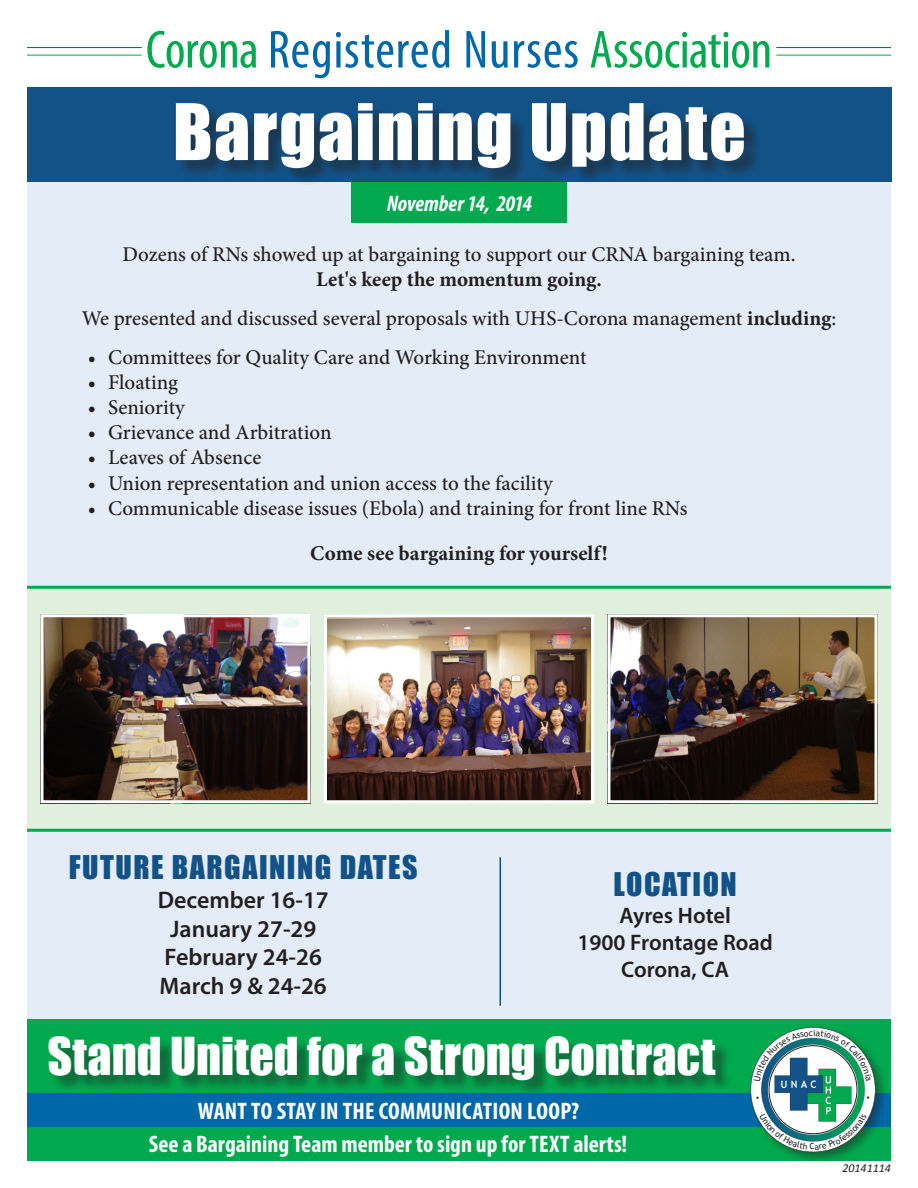
<style>
.page{position:relative;width:918px;height:1188px;background:#fff}
.page>*{position:absolute;margin:0;border:0;box-sizing:border-box;transform-origin:0 0}
.t1{font:72px "Impact";letter-spacing:.02em;color:#fff}
.t2{font:condensed 54px "Myriad Pro";color:#00a94e}
.t3{font:48px "Impact";letter-spacing:.005em;color:#fff}
.t4{font:30px "Impact";letter-spacing:.05em;color:#135286}
.t5{font:700 condensed 24px "Myriad Pro";color:#fff}
.t6{font:600 24px "Myriad Pro";color:#231f20}
.t7{font:600 22.5px "Myriad Pro";color:#231f20}
.t8{font:italic 700 condensed 22.5px "Myriad Pro";letter-spacing:-.005em;color:#fff}
.t9{font:500 21px "Minion Pro";color:#231f20}
.t10{font:700 21px "Minion Pro";color:#231f20}
.t11{font:italic 12px "Calibri";color:#231f20}
.s1{color:#0068a9}
.s2{font-weight:700}
</style>
<div class="page">
<div style="left:27px;top:182px;width:864px;height:405px;background:#e4ecf7"></div>
<div style="left:27px;top:587px;width:864px;height:243px;background:#e1efdd"></div>
<hr style="left:27px;top:55px;width:115px;height:1px;background:#00a94e">
<div style="left:27px;top:88px;width:865px;height:94px;background:#135286"></div>
<div style="left:177px;top:105px;width:585px;height:81px;background:#231f20;opacity:.5"></div>
<hr style="left:776px;top:47px;width:115px;height:1px;background:#135286">
<hr style="left:776px;top:55px;width:115px;height:1px;background:#00a94e">
<hr style="left:27px;top:47px;width:115px;height:1px;background:#135286">
<div style="left:27px;top:1019px;width:864px;height:74px;background:#00a94e"></div>
<div style="left:50px;top:1038px;width:683px;height:59px;background:#231f20;opacity:.5"></div>
<hr style="left:27px;top:586px;width:864px;height:3px;background:#00a94e">
<div style="left:27px;top:1128px;width:864px;height:33px;background:#00a94e"></div>
<div style="left:351px;top:182px;width:216px;height:41px;background:#00a94e"></div>
<div style="left:459px;top:830px;width:432px;height:189px;background:#e4ecf7"></div>
<div style="left:27px;top:830px;width:432px;height:189px;background:#e4ecf7"></div>
<hr style="left:27px;top:829px;width:864px;height:3px;background:#00a94e">
<div style="left:27px;top:1093px;width:864px;height:34px;background:#0068a9"></div>
<div style="left:747px;top:1024px;width:141px;height:141px;background:#231f20;opacity:.5"></div>
<img style="left:328px;top:618px;width:262px;height:181px">
<div style="left:324px;top:614px;width:270px;height:189px;border:3px solid #fff"></div>
<img style="left:612px;top:618px;width:262px;height:181px">
<div style="left:608px;top:614px;width:270px;height:189px;border:3px solid #fff"></div>
<img style="left:44px;top:618px;width:262px;height:181px">
<div style="left:40px;top:614px;width:270px;height:189px;border:3px solid #fff"></div>
<hr style="left:500px;top:857px;width:1px;height:149px;background:#135286">
<svg style="left:751px;top:1027px;width:124px;height:125px"></svg>
<p class="t2" style="left:146px;top:17px;width:628px">Corona <span class="s1">Registered Nurses</span> Association</p>
<p class="t1" style="left:173px;top:76px;width:574px">Bargaining Update</p>
<p class="t8" style="left:387px;top:189px;width:147px">November 14, 2014</p>
<p class="t9" style="left:122px;top:240px;width:675px">Dozens of RNs showed up at bargaining to support our CRNA bargaining team.</p>
<p class="t10" style="left:316px;top:265px;width:287px">Let's keep the momentum going.</p>
<p class="t9" style="left:82px;top:304px;width:756px">We presented and discussed several proposals with UHS-Corona management <span class="s2">including</span>:</p>
<p class="t9" style="left:88px;top:343px;width:500px">• Committees for Quality Care and Working Environment</p>
<p class="t9" style="left:88px;top:368px;width:92px">• Floating</p>
<p class="t9" style="left:88px;top:393px;width:99px">• Seniority</p>
<p class="t9" style="left:88px;top:418px;width:245px">• Grievance and Arbitration</p>
<p class="t9" style="left:88px;top:444px;width:175px">• Leaves of Absence</p>
<p class="t9" style="left:88px;top:469px;width:466px">• Union representation and union access to the facility</p>
<p class="t9" style="left:88px;top:494px;width:601px">• Communicable disease issues (Ebola) and training for front line RNs</p>
<p class="t10" style="left:310px;top:539px;width:299px">Come see bargaining for yourself!</p>
<p class="t4" style="left:69px;top:844px;width:350px">FUTURE BARGAINING DATES</p>
<p class="t6" style="left:158px;top:884px;width:173px">December 16-17</p>
<p class="t6" style="left:170px;top:913px;width:148px">January 27-29</p>
<p class="t6" style="left:165px;top:942px;width:159px">February 24-26</p>
<p class="t6" style="left:160px;top:971px;width:169px">March 9 &amp; 24-26</p>
<p class="t4" style="left:614px;top:861px;width:125px">LOCATION</p>
<p class="t7" style="left:620px;top:901px;width:113px">Ayres Hotel</p>
<p class="t7" style="left:577px;top:928px;width:197px">1900 Frontage Road</p>
<p class="t7" style="left:621px;top:955px;width:110px">Corona, CA</p>
<p class="t3" style="left:47px;top:1019px;width:669px">Stand United for a Strong Contract</p>
<p class="t5" style="left:198px;top:1096px;width:383px">WANT TO STAY IN THE COMMUNICATION LOOP?</p>
<p class="t5" style="left:149px;top:1129px;width:480px">See a Bargaining Team member to sign up for TEXT alerts!</p>
<p class="t11" style="left:842px;top:1159px;width:50px">20141114</p>
</div>
